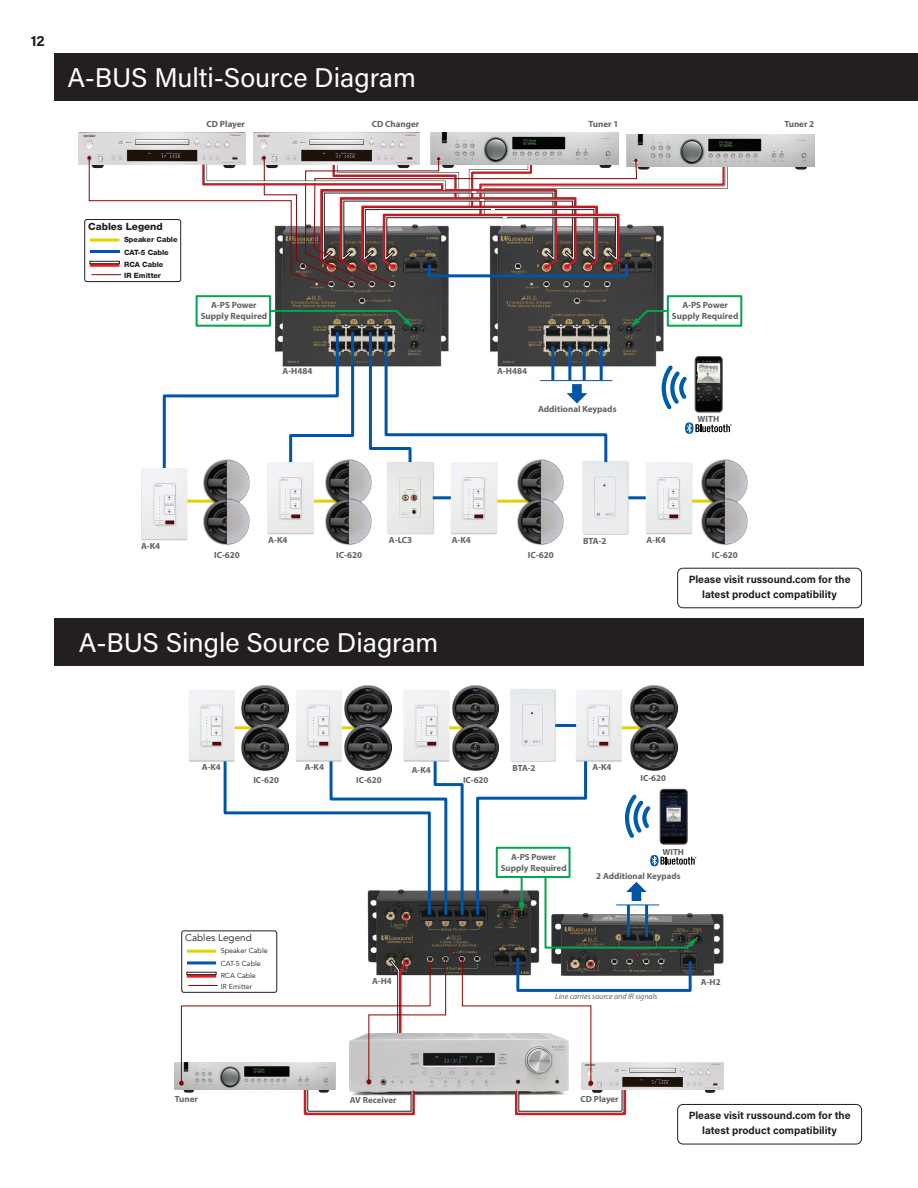
<style>
.page{position:relative;width:918px;height:1188px;background:#fff}
.page>*{position:absolute;margin:0;border:0;box-sizing:border-box;transform-origin:0 0}
.Page_Header{font:27px "Acumin Pro";color:#fff}
.t1{font:700 15px "Acumin Pro";color:#231f20}
.price{font:700 10.5px/15px "Acumin Pro";color:#231f20;text-align:center}
.t2{font:800 10.05px "Helvetica Neue LT Pro";color:#231f20}
.t3{font:9.9px "Avenir";color:#231f20}
.t4{font:700 9px/10.8px "Myriad Pro";color:#636366;text-align:center}
.t5{font:700 8.85px/10.6px "Myriad Pro";color:#636366;text-align:center}
.t6{font:italic 7.95px "Myriad Pro";color:#636366}
.t7{font:800 7.35px/12.3px "Helvetica Neue LT Pro";color:#231f20}
.t8{font:7.2px/12.1px "Avenir";color:#231f20}
</style>
<div class="page">
<div style="left:54px;top:54px;width:864px;height:47px;background:#231f20"></div>
<hr style="left:309px;top:500px;width:40px;height:3px;background:#e1d201">
<img style="left:271px;top:286px;width:178px;height:23px">
<img style="left:490px;top:286px;width:177px;height:81px">
<img style="left:387px;top:482px;width:47px;height:53px">
<img style="left:582px;top:461px;width:53px;height:74px">
<hr style="left:187px;top:500px;width:40px;height:3px;background:#e1d201">
<hr style="left:493px;top:500px;width:40px;height:3px;background:#e1d201">
<hr style="left:684px;top:500px;width:41px;height:3px;background:#e1d201">
<img style="left:267px;top:482px;width:47px;height:52px">
<img style="left:141px;top:468px;width:47px;height:72px">
<div style="left:84px;top:219px;width:97px;height:63px;border:1px solid #231f20;border-radius:2px"></div>
<hr style="left:433px;top:496px;width:19px;height:3px;background:#0155a7">
<hr style="left:628px;top:496px;width:20px;height:3px;background:#0155a7">
<img style="left:451px;top:482px;width:46px;height:52px">
<img style="left:646px;top:462px;width:46px;height:72px">
<hr style="left:540px;top:380px;width:72px;height:1px;background:#0155a7">
<svg style="left:795px;top:163px;width:12px;height:7px"></svg>
<img style="left:626px;top:134px;width:188px;height:32px">
<img style="left:431px;top:133px;width:188px;height:16px">
<img style="left:253px;top:132px;width:166px;height:17px">
<img style="left:79px;top:132px;width:166px;height:33px">
<img style="left:694px;top:355px;width:29px;height:58px">
<svg style="left:661px;top:365px;width:26px;height:45px"></svg>
<svg style="left:685px;top:422px;width:47px;height:12px"></svg>
<div style="left:196px;top:295px;width:75px;height:32px;border:2px solid #00a54f"></div>
<svg style="left:161px;top:309px;width:448px;height:173px"></svg>
<div style="left:667px;top:295px;width:75px;height:32px;border:2px solid #00a54f"></div>
<svg style="left:630px;top:309px;width:38px;height:19px"></svg>
<svg style="left:88px;top:149px;width:641px;height:137px"></svg>
<img style="left:203px;top:459px;width:48px;height:39px">
<img style="left:203px;top:498px;width:47px;height:47px">
<img style="left:326px;top:459px;width:47px;height:39px">
<img style="left:326px;top:498px;width:46px;height:47px">
<img style="left:517px;top:459px;width:47px;height:39px">
<img style="left:517px;top:498px;width:47px;height:47px">
<img style="left:701px;top:459px;width:47px;height:39px">
<img style="left:701px;top:498px;width:47px;height:47px">
<img style="left:698px;top:913px;width:26px;height:63px">
<div style="left:510px;top:689px;width:46px;height:50px;background:#ebecee"></div>
<hr style="left:202px;top:726px;width:63px;height:3px;background:#e1d201">
<hr style="left:587px;top:726px;width:62px;height:3px;background:#e1d201">
<hr style="left:308px;top:726px;width:63px;height:3px;background:#e1d201">
<img style="left:296px;top:690px;width:46px;height:49px">
<img style="left:189px;top:690px;width:46px;height:49px">
<img style="left:576px;top:690px;width:46px;height:49px">
<hr style="left:555px;top:724px;width:21px;height:3px;background:#0155a7">
<img style="left:174px;top:1062px;width:5px;height:28px">
<div style="left:705px;top:1087px;width:10px;height:6px;background:#231f20;border-radius:3px"></div>
<img style="left:698px;top:1062px;width:26px;height:28px">
<img style="left:242px;top:686px;width:46px;height:38px">
<img style="left:242px;top:724px;width:46px;height:15px">
<img style="left:344px;top:686px;width:47px;height:38px">
<img style="left:344px;top:724px;width:47px;height:15px">
<hr style="left:416px;top:726px;width:63px;height:3px;background:#e1d201">
<img style="left:404px;top:690px;width:46px;height:49px">
<img style="left:452px;top:686px;width:47px;height:38px">
<img style="left:452px;top:724px;width:46px;height:15px">
<img style="left:631px;top:686px;width:46px;height:38px">
<img style="left:631px;top:724px;width:46px;height:15px">
<svg style="left:179px;top:739px;width:519px;height:377px"></svg>
<div style="left:54px;top:618px;width:810px;height:47px;background:#231f20"></div>
<div style="left:677px;top:568px;width:185px;height:40px;border:1px solid #231f20;border-radius:5px"></div>
<div style="left:677px;top:1104px;width:185px;height:40px;border:1px solid #231f20;border-radius:5px"></div>
<h2 class="t1" style="left:31px;top:30px;width:16px">12</h2>
<p class="Page_Header" style="left:68px;top:59px;width:350px">A-BUS Multi-Source Diagram</p>
<p class="t4" style="left:207px;top:118px;width:40px">CD Player</p>
<p class="t4" style="left:372px;top:118px;width:49px">CD Changer</p>
<p class="t4" style="left:589px;top:118px;width:31px">Tuner 1</p>
<p class="t4" style="left:784px;top:118px;width:31px">Tuner 2</p>
<p class="t2" style="left:88px;top:220px;width:76px">Cables Legend</p>
<p class="t7" style="left:124px;top:234px;width:55px">Speaker Cable<br>CAT-5 Cable<br>RCA Cable</p>
<p class="t7" style="left:124px;top:269px;width:38px">IR Emitter</p>
<p class="t4" style="left:201px;top:300px;width:68px">A-PS Power<br>Supply Required</p>
<p class="t4" style="left:672px;top:300px;width:68px">A-PS Power<br>Supply Required</p>
<p class="t4" style="left:283px;top:365px;width:31px">A-H484</p>
<p class="t4" style="left:497px;top:365px;width:31px">A-H484</p>
<p class="t4" style="left:538px;top:404px;width:80px">Additional Keypads</p>
<p class="t4" style="left:698px;top:414px;width:23px">WITH</p>
<p class="t4" style="left:141px;top:540px;width:21px">A-K4</p>
<p class="t4" style="left:268px;top:534px;width:21px">A-K4</p>
<p class="t4" style="left:389px;top:534px;width:25px">A-LC3</p>
<p class="t4" style="left:452px;top:534px;width:21px">A-K4</p>
<p class="t4" style="left:583px;top:535px;width:25px">BTA-2</p>
<p class="t4" style="left:647px;top:534px;width:21px">A-K4</p>
<p class="t4" style="left:214px;top:549px;width:27px">IC-620</p>
<p class="t4" style="left:336px;top:549px;width:27px">IC-620</p>
<p class="t4" style="left:528px;top:549px;width:27px">IC-620</p>
<p class="t4" style="left:712px;top:549px;width:27px">IC-620</p>
<p class="price" style="left:689px;top:571px;width:163px">Please visit russound.com for the latest product compatibility</p>
<p class="Page_Header" style="left:79px;top:624px;width:361px">A-BUS Single Source Diagram</p>
<p class="t5" style="left:202px;top:762px;width:21px">A-K4</p>
<p class="t5" style="left:412px;top:764px;width:21px">A-K4</p>
<p class="t5" style="left:592px;top:762px;width:21px">A-K4</p>
<p class="t5" style="left:305px;top:762px;width:21px">A-K4</p>
<p class="t5" style="left:513px;top:763px;width:25px">BTA-2</p>
<p class="t5" style="left:253px;top:774px;width:27px">IC-620</p>
<p class="t5" style="left:356px;top:774px;width:27px">IC-620</p>
<p class="t5" style="left:463px;top:774px;width:27px">IC-620</p>
<p class="t5" style="left:641px;top:772px;width:27px">IC-620</p>
<p class="t3" style="left:185px;top:932px;width:68px">Cables Legend</p>
<p class="t8" style="left:221px;top:945px;width:49px">Speaker Cable<br>CAT-5 Cable<br>RCA Cable</p>
<p class="t8" style="left:221px;top:981px;width:33px">IR Emitter</p>
<p class="t5" style="left:175px;top:1093px;width:24px">Tuner</p>
<p class="t5" style="left:501px;top:851px;width:67px">A-PS Power<br>Supply Required</p>
<p class="t5" style="left:663px;top:846px;width:23px">WITH</p>
<p class="t5" style="left:596px;top:870px;width:86px">2 Additional Keypads</p>
<p class="t5" style="left:372px;top:975px;width:21px">A-H4</p>
<p class="t5" style="left:701px;top:976px;width:21px">A-H2</p>
<p class="t6" style="left:555px;top:991px;width:104px">Line carries source and IR signals</p>
<p class="t5" style="left:350px;top:1095px;width:48px">AV Receiver</p>
<p class="t5" style="left:581px;top:1093px;width:40px">CD Player</p>
<p class="price" style="left:689px;top:1108px;width:163px">Please visit russound.com for the latest product compatibility</p>
</div>
